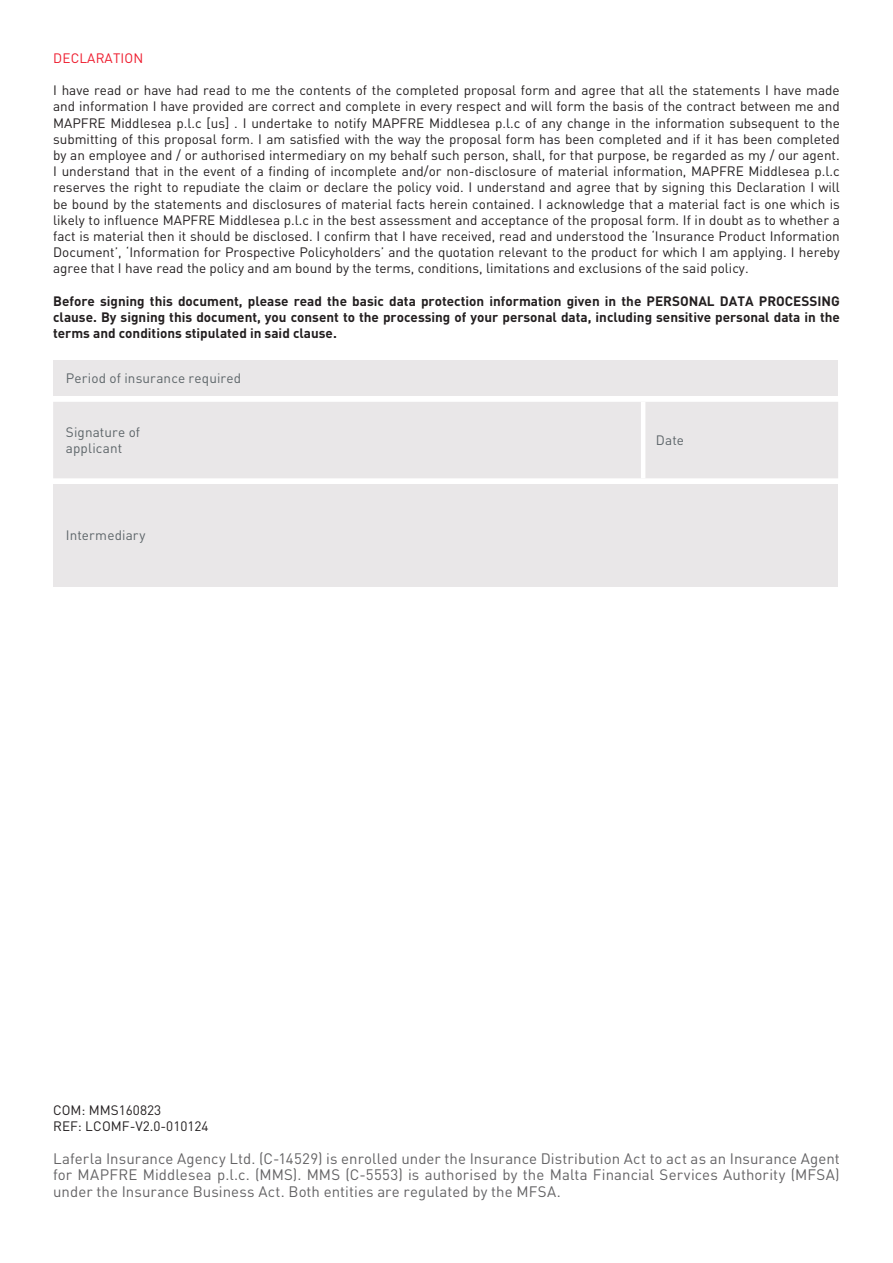
<style>
.page{position:relative;width:893px;height:1263px;background:#fff}
.page>*{position:absolute;margin:0;border:0;box-sizing:border-box;transform-origin:0 0}
.Body_text{font:15px/16.5px "DIN Pro";letter-spacing:.005em;color:#646365;text-align:justify}
.Text{font:13.5px/16.2px "DIN Pro";color:#231f20;text-align:justify}
.Text-2{font:700 13.5px/16.2px "DIN Pro";color:#231f20;text-align:justify}
.Body_text-2{font:13.5px "DIN Pro";letter-spacing:.01em;color:#5c6468}
.Body_text-3{font:13.5px "DIN Pro";color:#231f20}
.Text-3{font:13.5px "DIN Pro";letter-spacing:.01em;color:#ee1b2d}
</style>
<div class="page">
<div style="left:53px;top:360px;width:785px;height:36px;background:#e9e7e8"></div>
<div style="left:53px;top:402px;width:785px;height:76px;background:#e9e7e8"></div>
<hr style="left:641px;top:402px;width:4px;height:76px;background:#fff">
<div style="left:53px;top:484px;width:785px;height:102px;background:#e9e7e8"></div>
<p class="Text-3" style="left:53px;top:47px;width:92px">DECLARATION</p>
<p class="Text" style="left:53px;top:81px;width:788px">I have read or have had read to me the contents of the completed proposal form and agree that all the statements I have made and information I have provided are correct and complete in every respect and will form the basis of the contract between me and MAPFRE Middlesea p.l.c [us] . I undertake to notify MAPFRE Middlesea p.l.c of any change in the information subsequent to the submitting of this proposal form. I am satisfied with the way the proposal form has been completed and if it has been completed by an employee and / or authorised intermediary on my behalf such person, shall, for that purpose, be regarded as my / our agent.<br>I understand that in the event of a finding of incomplete and/or non-disclosure of material information, MAPFRE Middlesea p.l.c reserves the right to repudiate the claim or declare the policy void. I understand and agree that by signing this Declaration I will be bound by the statements and disclosures of material facts herein contained. I acknowledge that a material fact is one which is likely to influence MAPFRE Middlesea p.l.c in the best assessment and acceptance of the proposal form. If in doubt as to whether a fact is material then it should be disclosed. I confirm that I have received, read and understood the ‘Insurance Product Information Document’, ‘Information for Prospective Policyholders’ and the quotation relevant to the product for which I am applying. I hereby agree that I have read the policy and am bound by the terms, conditions, limitations and exclusions of the said policy.</p>
<p class="Text-2" style="left:53px;top:291px;width:788px">Before signing this document, please read the basic data protection information given in the PERSONAL DATA PROCESSING clause. By signing this document, you consent to the processing of your personal data, including sensitive personal data in the terms and conditions stipulated in said clause.</p>
<p class="Body_text-2" style="left:66px;top:367px;width:177px">Period of insurance required</p>
<p class="Body_text-2" style="left:66px;top:421px;width:76px">Signature of</p>
<p class="Body_text-2" style="left:66px;top:437px;width:58px">applicant</p>
<p class="Body_text-2" style="left:66px;top:525px;width:81px">Intermediary</p>
<p class="Body_text-2" style="left:656px;top:429px;width:30px">Date</p>
<p class="Body_text-3" style="left:53px;top:1099px;width:110px">COM: MMS160823</p>
<p class="Body_text-3" style="left:53px;top:1116px;width:157px">REF: LCOMF-V2.0-010124</p>
<p class="Body_text" style="left:53px;top:1149px;width:788px">Laferla Insurance Agency Ltd. (C-14529) is enrolled under the Insurance Distribution Act to act as an Insurance Agent for MAPFRE Middlesea p.l.c. (MMS). MMS (C-5553) is authorised by the Malta Financial Services Authority (MFSA) under the Insurance Business Act. Both entities are regulated by the MFSA.</p>
</div>
